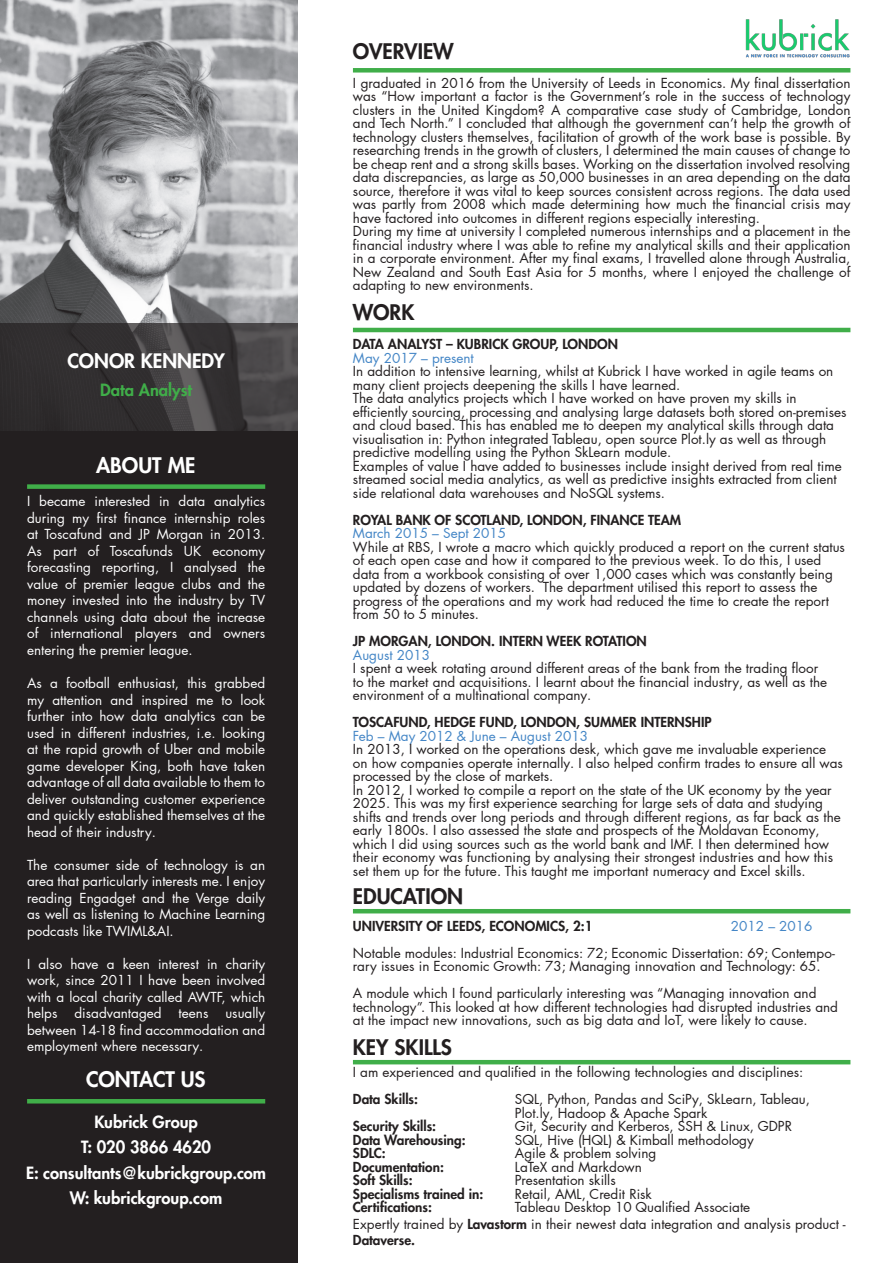
<style>
.page{position:relative;width:893px;height:1263px;background:#fff}
.page>*{position:absolute;margin:0;border:0;box-sizing:border-box;transform-origin:0 0}
.t1{font:800 21px "Futura LT Pro";color:#231f20}
.t2{font:800 21px "Futura LT Pro";color:#fff}
.t3{font:800 19.5px "Futura LT Pro";color:#fff}
.t4{font:800 16.5px "Futura LT Pro";color:#fff}
.t5{font:800 16.5px "Futura LT Pro";color:#40ae49}
.t6{font:13.5px/13.5px "Futura LT Pro";color:#231f20}
.t7{font:13.5px/16.5px "Futura LT Pro";color:#fff;text-align:justify}
.t8{font:800 13.5px "Futura LT Pro";color:#231f20}
.t9{font:13.5px "Futura LT Pro";color:#4486c6}
.s1{font-weight:800}
</style>
<div class="page">
<div style="left:353px;top:68px;width:497px;height:5px;background:#40ae49"></div>
<hr style="left:353px;top:328px;width:497px;height:4px;background:#40ae49">
<hr style="left:353px;top:909px;width:497px;height:4px;background:#40ae49">
<img style="left:745px;top:19px;width:105px;height:39px">
<hr style="left:353px;top:1060px;width:497px;height:4px;background:#40ae49">
<div style="left:0;top:0;width:298px;height:1263px;background:#231f20"></div>
<div style="left:27px;top:484px;width:238px;height:5px;background:#40ae49"></div>
<img style="left:0;top:0;width:298px;height:323px">
<svg style="left:0;top:323px;width:298px;height:108px;fill:#322f31"></svg>
<hr style="left:27px;top:1099px;width:238px;height:4px;background:#40ae49">
<p class="t3" style="left:67px;top:345px;width:159px">CONOR KENNEDY</p>
<p class="t5" style="left:100px;top:377px;width:93px">Data Analyst</p>
<p class="t2" style="left:96px;top:449px;width:101px">ABOUT ME</p>
<p class="t7" style="left:27px;top:493px;width:240px">I became interested in data analytics during my first finance internship roles at Toscafund and JP Morgan in 2013.<br>As part of Toscafunds UK economy forecasting reporting, I analysed the value of premier league clubs and the money invested into the industry by TV channels using data about the increase of international players and owners entering the premier league.</p>
<p class="t7" style="left:27px;top:675px;width:240px">As a football enthusiast, this grabbed my attention and inspired me to look further into how data analytics can be used in different industries, i.e. looking at the rapid growth of Uber and mobile game developer King, both have taken advantage of all data available to them to deliver outstanding customer experience and quickly established themselves at the head of their industry.</p>
<p class="t7" style="left:27px;top:856px;width:240px">The consumer side of technology is an area that particularly interests me. I enjoy reading Engadget and the Verge daily as well as listening to Machine Learning podcasts like TWIML&amp;AI.</p>
<p class="t7" style="left:27px;top:955px;width:240px">I also have a keen interest in charity work, since 2011 I have been involved with a local charity called AWTF, which helps</p>
<p class="t7" style="left:27px;top:1005px;width:240px;text-indent:198px">usually between 14-18 find accommodation and employment where necessary.</p>
<p class="t7" style="left:74px;top:1005px;width:89px">disadvantaged</p>
<p class="t7" style="left:179px;top:1005px;width:31px">teens</p>
<p class="t2" style="left:86px;top:1063px;width:121px">CONTACT US</p>
<p class="t4" style="left:94px;top:1109px;width:105px">Kubrick Group</p>
<p class="t4" style="left:81px;top:1135px;width:131px">T: 020 3866 4620</p>
<p class="t4" style="left:26px;top:1160px;width:241px">E: consultants@kubrickgroup.com</p>
<p class="t4" style="left:70px;top:1186px;width:154px">W: kubrickgroup.com</p>
<p class="t1" style="left:353px;top:35px;width:102px">OVERVIEW</p>
<p class="t6" style="left:353px;top:76px;width:499px;text-align:justify">I graduated in 2016 from the University of Leeds in Economics. My final dissertation was “How important a factor is the Government’s role in the success of technology clusters in the United Kingdom? A comparative case study of Cambridge, London and Tech North.” I concluded that although the government can’t help the growth of technology clusters themselves, facilitation of growth of the work base is possible. By researching trends in the growth of clusters, I determined the main causes of change to be cheap rent and a strong skills bases. Working on the dissertation involved resolving data discrepancies, as large as 50,000 businesses in an area depending on the data source, therefore it was vital to keep sources consistent across regions. The data used was partly from 2008 which made determining how much the financial crisis may have factored into outcomes in different regions especially interesting.</p>
<p class="t6" style="left:353px;top:225px;width:499px;text-align:justify">During my time at university I completed numerous internships and a placement in the financial industry where I was able to refine my analytical skills and their application in a corporate environment. After my final exams, I travelled alone through Australia, New Zealand and South East Asia for 5 months, where I enjoyed the challenge of adapting to new environments.</p>
<p class="t1" style="left:353px;top:296px;width:63px">WORK</p>
<p class="t8" style="left:353px;top:334px;width:266px">DATA ANALYST – KUBRICK GROUP, LONDON</p>
<p class="t9" style="left:353px;top:349px;width:122px">May 2017 – present</p>
<p class="t6" style="left:353px;top:364px;width:482px">In addition to intensive learning, whilst at Kubrick I have worked in agile teams on many client projects deepening the skills I have learned.</p>
<p class="t6" style="left:353px;top:391px;width:495px">The data analytics projects which I have worked on have proven my skills in efficiently sourcing, processing and analysing large datasets both stored on-premises and cloud based. This has enabled me to deepen my analytical skills through data visualisation in: Python integrated Tableau, open source Plot.ly as well as through predictive modelling using the Python SkLearn module.</p>
<p class="t6" style="left:353px;top:459px;width:490px">Examples of value I have added to businesses include insight derived from real time streamed social media analytics, as well as predictive insights extracted from client side relational data warehouses and NoSQL systems.</p>
<p class="t8" style="left:353px;top:510px;width:330px">ROYAL BANK OF SCOTLAND, LONDON, FINANCE TEAM</p>
<p class="t9" style="left:353px;top:524px;width:155px">March 2015 – Sept 2015</p>
<p class="t6" style="left:353px;top:540px;width:494px">While at RBS, I wrote a macro which quickly produced a report on the current status of each open case and how it compared to the previous week. To do this, I used data from a workbook consisting of over 1,000 cases which was constantly being updated by dozens of workers. The department utilised this report to assess the progress of the operations and my work had reduced the time to create the report from 50 to 5 minutes.</p>
<p class="t8" style="left:353px;top:631px;width:295px">JP MORGAN, LONDON. INTERN WEEK ROTATION</p>
<p class="t9" style="left:353px;top:646px;width:79px">August 2013</p>
<p class="t6" style="left:353px;top:661px;width:476px">I spent a week rotating around different areas of the bank from the trading floor to the market and acquisitions. I learnt about the financial industry, as well as the environment of a multinational company.</p>
<p class="t8" style="left:353px;top:712px;width:360px">TOSCAFUND, HEDGE FUND, LONDON, SUMMER INTERNSHIP</p>
<p class="t9" style="left:353px;top:727px;width:237px">Feb – May 2012 &amp; June – August 2013</p>
<p class="t6" style="left:353px;top:742px;width:492px">In 2013, I worked on the operations desk, which gave me invaluable experience on how companies operate internally. I also helped confirm trades to ensure all was processed by the close of markets.</p>
<p class="t6" style="left:353px;top:783px;width:489px">In 2012, I worked to compile a report on the state of the UK economy by the year 2025. This was my first experience searching for large sets of data and studying shifts and trends over long periods and through different regions, as far back as the early 1800s. I also assessed the state and prospects of the Moldavan Economy, which I did using sources such as the world bank and IMF. I then determined how their economy was functioning by analysing their strongest industries and how this set them up for the future. This taught me important numeracy and Excel skills.</p>
<p class="t1" style="left:353px;top:880px;width:112px">EDUCATION</p>
<p class="t8" style="left:353px;top:915px;width:241px">UNIVERSITY OF LEEDS, ECONOMICS, 2:1</p>
<p class="t9" style="left:731px;top:916px;width:83px">2012 – 2016</p>
<p class="t6" style="left:353px;top:946px;width:483px">Notable modules: Industrial Economics: 72; Economic Dissertation: 69; Contempo&shy;rary issues in Economic Growth: 73; Managing innovation and Technology: 65.</p>
<p class="t6" style="left:353px;top:986px;width:487px">A module which I found particularly interesting was “Managing innovation and technology”. This looked at how different technologies had disrupted industries and at the impact new innovations, such as big data and IoT, were likely to cause.</p>
<p class="t1" style="left:353px;top:1031px;width:100px">KEY SKILLS</p>
<p class="t6" style="left:353px;top:1065px;width:452px">I am experienced and qualified in the following technologies and disciplines:</p>
<p class="t8" style="left:353px;top:1089px;width:67px">Data Skills:</p>
<p class="t6" style="left:515px;top:1092px;width:296px">SQL, Python, Pandas and SciPy, SkLearn, Tableau,<br>Plot.ly, Hadoop &amp; Apache Spark</p>
<p class="t8" style="left:353px;top:1116px;width:85px">Security Skills:</p>
<p class="t6" style="left:515px;top:1119px;width:279px">Git, Security and Kerberos, SSH &amp; Linux, GDPR</p>
<p class="t8" style="left:353px;top:1129px;width:114px">Data Warehousing:</p>
<p class="t6" style="left:515px;top:1133px;width:240px">SQL, Hive (HQL) &amp; Kimball methodology</p>
<p class="t8" style="left:353px;top:1143px;width:34px">SDLC:</p>
<p class="t6" style="left:515px;top:1146px;width:143px">Agile &amp; problem solving</p>
<p class="t8" style="left:353px;top:1156px;width:92px">Documentation:</p>
<p class="t6" style="left:515px;top:1160px;width:129px">LaTeX and Markdown</p>
<p class="t8" style="left:353px;top:1170px;width:61px">Soft Skills:</p>
<p class="t6" style="left:515px;top:1173px;width:102px">Presentation skills</p>
<p class="t8" style="left:353px;top:1183px;width:132px">Specialisms trained in:</p>
<p class="t6" style="left:515px;top:1187px;width:138px">Retail, AML, Credit Risk</p>
<p class="t8" style="left:353px;top:1197px;width:80px">Certifications:</p>
<p class="t6" style="left:353px;top:1199px;width:494px;line-height:16.5px;text-indent:162px">Tableau Desktop 10 Qualified Associate<br>Expertly trained by <span class="s1">Lavastorm</span> in their newest data integration and analysis product -<br><span class="s1">Dataverse.</span></p>
</div>
